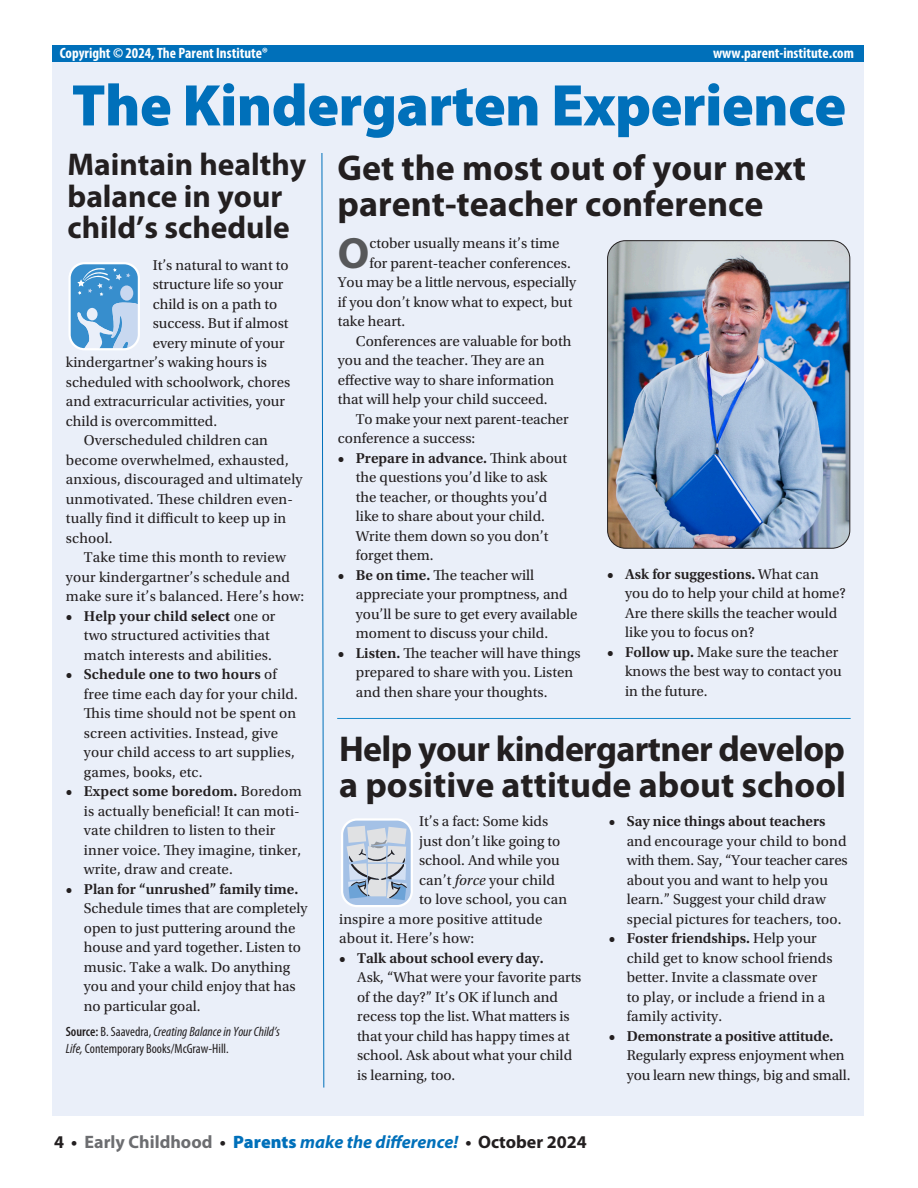
<style>
.page{position:relative;width:918px;height:1188px;background:#fff}
.page>*{position:absolute;margin:0;border:0;box-sizing:border-box;transform-origin:0 0}
.t1{font:900 59.25px "Myriad Pro";letter-spacing:-.01em;color:#0070ba}
.t2{font:700 43.95px "Myriad Pro";color:#57585a}
.t3{font:700 36px/36px "Myriad Pro";letter-spacing:-.02em;color:#231f20}
.t4{font:700 36px/36px "Myriad Pro";color:#231f20}
.t5{font:700 31.5px/31.5px "Myriad Pro";color:#231f20}
.t6{font:italic 700 18px "Myriad Pro";color:#0070ba}
.t7{font:15px/19.5px "Utopia Std";color:#231f20}
.t8{font:600 15px "Utopia Std";color:#231f20}
.t9{font:700 condensed 15px "Myriad Pro";color:#fff}
.t10{font:condensed 13.5px/16.5px "Myriad Pro";color:#231f20}
.s1{font-weight:600}
.s2{font-weight:700}
.s3{font-style:italic}
.s4{font-style:normal;color:#231f20}
.s5{font-style:normal;color:#6c6d70}
.s6{font-weight:900;font-style:normal}
</style>
<div class="page">
<div style="left:52px;top:56px;width:811px;height:1060px;background:#eaeff9"></div>
<svg style="left:69px;top:262px;width:71px;height:88px;background:#7fb5de"></svg>
<div style="left:52px;top:46px;width:811px;height:16px;background:#0070ba"></div>
<svg style="left:321px;top:153px;width:4px;height:935px"></svg>
<hr style="left:337px;top:718px;width:514px;height:1px;background:#1588ca">
<svg style="left:341px;top:818px;width:72px;height:89px;background:#c0cdde"></svg>
<img style="left:608px;top:241px;width:242px;height:307px">
<div style="left:607px;top:240px;width:243px;height:309px;border:1px solid #231f20;border-radius:18px"></div>
<p class="t9" style="left:60px;top:43px;width:210px">Copyright © 2024, The Parent Institute®</p>
<p class="t9" style="left:713px;top:43px;width:142px">www.parent-institute.com</p>
<h1 class="t1" style="left:72px;top:66px;width:776px">The Kindergarten Experience</h1>
<h3 class="t5" style="left:68px;top:148px;width:240px">Maintain healthy balance in your child’s schedule</h3>
<h3 class="t4" style="left:338px;top:149px;width:470px">Get the most out of your next parent-teacher conference</h3>
<h2 class="t2" style="left:338px;top:224px;width:33px">O</h2>
<p class="t7" style="left:369px;top:234px;width:192px">ctober usually means it’s time</p>
<p class="t7" style="left:369px;top:253px;width:203px">for parent-teacher conferences.</p>
<p class="t7" style="left:338px;top:273px;width:240px">You may be a little nervous, especially</p>
<p class="t7" style="left:338px;top:292px;width:236px">if you don’t know what to expect, but</p>
<p class="t7" style="left:338px;top:312px;width:69px">take heart.</p>
<p class="t7" style="left:356px;top:331px;width:217px">Conferences are valuable for both</p>
<p class="t7" style="left:338px;top:351px;width:208px">you and the teacher. They are an</p>
<p class="t7" style="left:338px;top:370px;width:218px">effective way to share information</p>
<p class="t7" style="left:338px;top:390px;width:211px">that will help your child succeed.</p>
<p class="t7" style="left:356px;top:409px;width:214px">To make your next parent-teacher</p>
<p class="t7" style="left:338px;top:429px;width:139px">conference a success:</p>
<p class="t7" style="left:356px;top:448px;width:213px;text-indent:-18px"><span class="s1">• Prepare in advance.</span> Think about the questions you’d like to ask the teacher, or thoughts you’d like to share about your child.<br>Write them down so you don’t forget them.</p>
<p class="t7" style="left:356px;top:565px;width:223px;text-indent:-18px"><span class="s1">• Be on time.</span> The teacher will appreciate your promptness, and you’ll be sure to get every available moment to discuss your child.</p>
<p class="t7" style="left:356px;top:643px;width:226px;text-indent:-18px"><span class="s1">• Listen.</span> The teacher will have things prepared to share with you. Listen and then share your thoughts.</p>
<p class="t7" style="left:153px;top:256px;width:137px">It’s natural to want to</p>
<p class="t7" style="left:153px;top:275px;width:132px">structure life so your</p>
<p class="t7" style="left:153px;top:295px;width:126px">child is on a path to</p>
<p class="t7" style="left:153px;top:314px;width:137px">success. But if almost</p>
<p class="t7" style="left:153px;top:334px;width:133px">every minute of your</p>
<p class="t7" style="left:66px;top:353px;width:203px">kindergartner’s waking hours is</p>
<p class="t7" style="left:66px;top:373px;width:226px">scheduled with schoolwork, chores</p>
<p class="t7" style="left:66px;top:392px;width:221px">and extracurricular activities, your</p>
<p class="t7" style="left:66px;top:412px;width:153px">child is overcommitted.</p>
<p class="t7" style="left:84px;top:431px;width:186px">Overscheduled children can</p>
<p class="t7" style="left:66px;top:451px;width:224px">become overwhelmed, exhausted,</p>
<p class="t7" style="left:66px;top:470px;width:238px">anxious, discouraged and ultimately</p>
<p class="t7" style="left:66px;top:490px;width:229px">unmotivated. These children even-</p>
<p class="t7" style="left:66px;top:509px;width:222px">tually find it difficult to keep up in</p>
<p class="t7" style="left:66px;top:529px;width:48px">school.</p>
<p class="t7" style="left:84px;top:548px;width:203px">Take time this month to review</p>
<p class="t7" style="left:66px;top:568px;width:226px">your kindergartner’s schedule and</p>
<p class="t7" style="left:66px;top:587px;width:240px">make sure it’s balanced. Here’s how:</p>
<p class="t7" style="left:84px;top:607px;width:193px;text-indent:-18px"><span class="s1">• Help your child</span> <span class="s2">select</span> one or two structured activities that match interests and abilities.</p>
<p class="t7" style="left:84px;top:665px;width:216px;text-indent:-18px"><span class="s1">• Schedule one to two hours</span> of free time each day for your child.<br>This time should not be spent on screen activities. Instead, give your child access to art supplies, games, books, etc.</p>
<p class="t7" style="left:84px;top:782px;width:219px;text-indent:-18px"><span class="s1">• Expect some boredom.</span> Boredom is actually beneficial! It can moti&shy;vate children to listen to their inner voice. They imagine, tinker, write, draw and create.</p>
<p class="t8" style="left:66px;top:881px;width:234px">• Plan for “unrushed” family time.</p>
<p class="t7" style="left:84px;top:899px;width:225px">Schedule times that are completely open to just puttering around the house and yard together. Listen to music. Take a walk. Do anything you and your child enjoy that has no particular goal.</p>
<p class="t10" style="left:66px;top:1024px;width:216px"><span class="s1">Source:</span> B. Saavedra, <span class="s3">Creating Balance in Your Child’s<br>Life,</span> Contemporary Books/McGraw-Hill.</p>
<p class="t7" style="left:625px;top:564px;width:222px;text-indent:-18px"><span class="s1">• Ask for suggestions.</span> What can you do to help your child at home?<br>Are there skills the teacher would like you to focus on?</p>
<p class="t7" style="left:625px;top:642px;width:218px;text-indent:-18px"><span class="s1">• Follow up.</span> Make sure the teacher knows the best way to contact you in the future.</p>
<h3 class="t3" style="left:339px;top:730px;width:508px">Help your kindergartner develop a positive attitude about school</h3>
<p class="t7" style="left:419px;top:812px;width:131px">It’s a fact: Some kids</p>
<p class="t7" style="left:419px;top:831px;width:143px">just don’t like going to</p>
<p class="t7" style="left:419px;top:851px;width:142px">school. And while you</p>
<p class="t7" style="left:419px;top:870px;width:138px">can’t <span class="s3">force</span> your child</p>
<p class="t7" style="left:419px;top:890px;width:150px">to love school, you can</p>
<p class="t7" style="left:339px;top:909px;width:205px">inspire a more positive attitude</p>
<p class="t7" style="left:339px;top:929px;width:137px">about it. Here’s how:</p>
<p class="t8" style="left:339px;top:949px;width:206px">• Talk about school every day.</p>
<p class="t7" style="left:357px;top:968px;width:226px">Ask, “What were your favorite parts of the day?” It’s OK if lunch and recess top the list. What matters is that your child has happy times at school. Ask about what your child is learning, too.</p>
<p class="t8" style="left:609px;top:813px;width:218px">• Say nice things about teachers</p>
<p class="t7" style="left:627px;top:831px;width:222px">and encourage your child to bond with them. Say, “Your teacher cares about you and want to help you learn.” Suggest your child draw special pictures for teachers, too.</p>
<p class="t7" style="left:627px;top:929px;width:207px;text-indent:-18px"><span class="s1">• Foster friendships.</span> Help your child get to know school friends better. Invite a classmate over to play, or include a friend in a family activity.</p>
<p class="t8" style="left:609px;top:1027px;width:226px">• Demonstrate a positive attitude.</p>
<p class="t7" style="left:627px;top:1046px;width:225px">Regularly express enjoyment when you learn new things, big and small.</p>
<p class="t6" style="left:54px;top:1130px;width:534px"><span class="s4">4 •</span> <span class="s5">Early Childhood</span> <span class="s4">•</span> <span class="s6">Parents</span> make the difference! <span class="s4">• October 2024</span></p>
</div>
